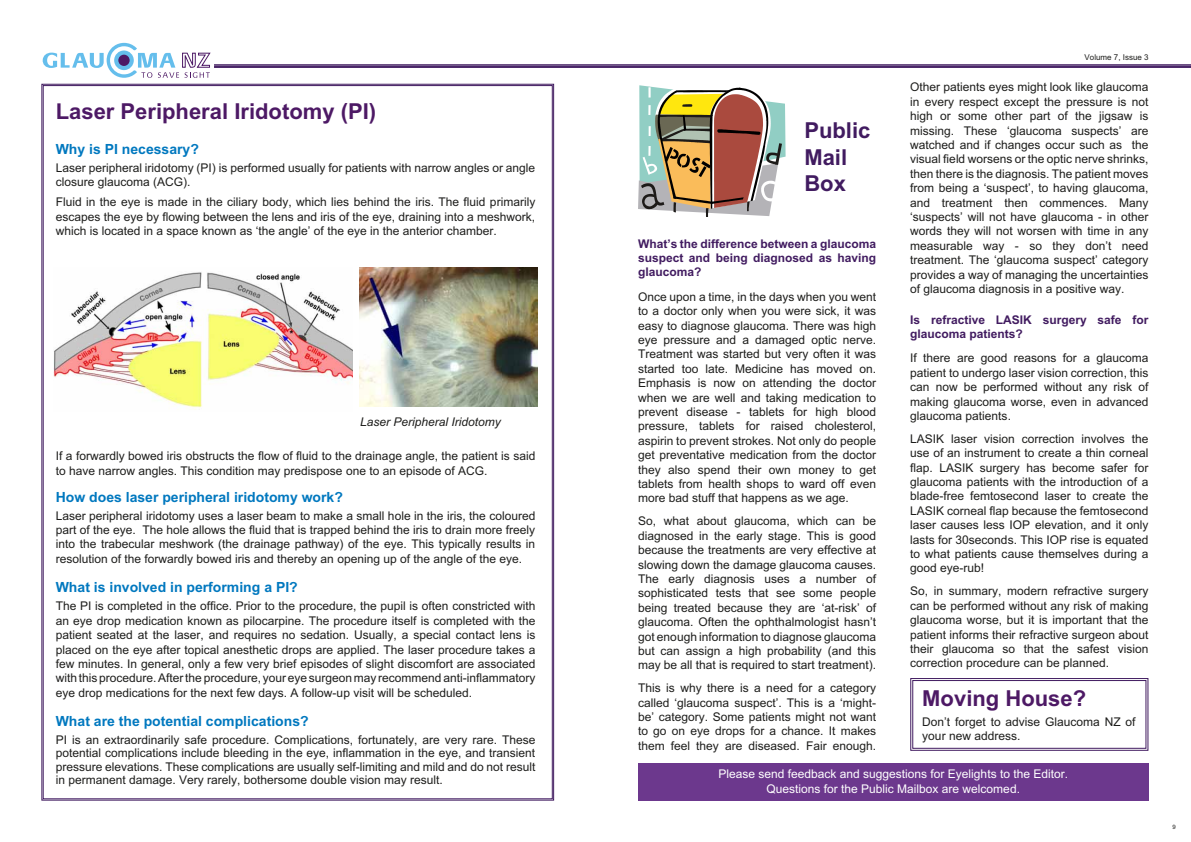
<style>
.page{position:relative;width:1191px;height:842px;background:#fff}
.page>*{position:absolute;margin:0;border:0;box-sizing:border-box;transform-origin:0 0}
.t1{font:700 22px "Arial";color:#4d1965}
.t2{font:700 22px/26.4px "Arial";color:#411b60}
.t3{font:700 14px "Arial";color:#0078bf}
.t4{font:12px/14.4px "Arial";color:#1d1d1b;text-align:justify}
.t5{font:700 12px/14.4px "Arial";color:#411b60;text-align:justify}
.t6{font:12px/14.4px "Arial";color:#fff;text-align:center}
.t7{font:italic 12px "Arial";color:#1d1d1b}
.t8{font:8px "Arial";color:#1d1d1b}
.t9{font:6px "Arial";color:#1d1d1b}
</style>
<div class="page">
<svg style="left:43px;top:43px;width:167px;height:35px"></svg>
<hr style="left:214px;top:65px;width:977px;height:1px;background:#411b60">
<hr style="left:214px;top:66px;width:977px;height:2px;background:#411b60">
<svg style="left:41px;top:84px;width:513px;height:717px"></svg>
<img style="left:54px;top:268px;width:298px;height:143px">
<img style="left:359px;top:268px;width:179px;height:139px">
<svg style="left:638px;top:85px;width:147px;height:132px"></svg>
<div style="left:638px;top:763px;width:510px;height:37px;background:#6c388d"></div>
<svg style="left:910px;top:678px;width:239px;height:73px"></svg>
<div style="left:912px;top:680px;width:234px;height:69px;border:1px solid #411b60"></div>
<h1 class="t1" style="left:56px;top:99px;width:322px">Laser Peripheral Iridotomy (PI)</h1>
<p class="t3" style="left:56px;top:141px;width:145px">Why is PI necessary?</p>
<p class="t4" style="left:56px;top:160px;width:481px">Laser peripheral iridotomy (PI) is performed usually for patients with narrow angles or angle closure glaucoma (ACG).</p>
<p class="t4" style="left:56px;top:195px;width:481px">Fluid in the eye is made in the ciliary body, which lies behind the iris. The fluid primarily escapes the eye by flowing between the lens and iris of the eye, draining into a meshwork, which is located in a space known as ‘the angle’ of the eye in the anterior chamber.</p>
<p class="t7" style="left:360px;top:415px;width:142px">Laser Peripheral Iridotomy</p>
<p class="t4" style="left:56px;top:449px;width:481px">If a forwardly bowed iris obstructs the flow of fluid to the drainage angle, the patient is said to have narrow angles. This condition may predispose one to an episode of ACG.</p>
<p class="t3" style="left:56px;top:489px;width:289px">How does laser peripheral iridotomy work?</p>
<p class="t4" style="left:56px;top:508px;width:481px">Laser peripheral iridotomy uses a laser beam to make a small hole in the iris, the coloured part of the eye. The hole allows the fluid that is trapped behind the iris to drain more freely into the trabecular meshwork (the drainage pathway) of the eye. This typically results in resolution of the forwardly bowed iris and thereby an opening up of the angle of the eye.</p>
<p class="t3" style="left:56px;top:580px;width:243px">What is involved in performing a PI?</p>
<p class="t4" style="left:56px;top:599px;width:481px">The PI is completed in the office. Prior to the procedure, the pupil is often constricted with an eye drop medication known as pilocarpine. The procedure itself is completed with the patient seated at the laser, and requires no sedation. Usually, a special contact lens is placed on the eye after topical anesthetic drops are applied. The laser procedure takes a few minutes. In general, only a few very brief episodes of slight discomfort are associated with this procedure. After the procedure, your eye surgeon may recommend anti-inflammatory eye drop medications for the next few days. A follow-up visit will be scheduled.</p>
<p class="t3" style="left:56px;top:713px;width:254px">What are the potential complications?</p>
<p class="t4" style="left:56px;top:733px;width:481px;line-height:13.2px">PI is an extraordinarily safe procedure. Complications, fortunately, are very rare. These potential complications include bleeding in the eye, inflammation in the eye, and transient pressure elevations. These complications are usually self-limiting and mild and do not result in permanent damage. Very rarely, bothersome double vision may result.</p>
<h1 class="t2" style="left:804px;top:117px;width:68px">Public<br>Mail<br>Box</h1>
<p class="t5" style="left:638px;top:236px;width:240px">What’s the difference between a glaucoma suspect and being diagnosed as having glaucoma?</p>
<p class="t4" style="left:638px;top:289px;width:240px">Once upon a time, in the days when you went to a doctor only when you were sick, it was easy to diagnose glaucoma. There was high eye pressure and a damaged optic nerve.<br>Treatment was started but very often it was started too late. Medicine has moved on.<br>Emphasis is now on attending the doctor when we are well and taking medication to prevent disease - tablets for high blood pressure, tablets for raised cholesterol, aspirin to prevent strokes. Not only do people get preventative medication from the doctor they also spend their own money to get tablets from health shops to ward off even more bad stuff that happens as we age.</p>
<p class="t4" style="left:638px;top:514px;width:240px">So, what about glaucoma, which can be diagnosed in the early stage. This is good because the treatments are very effective at slowing down the damage glaucoma causes.<br>The early diagnosis uses a number of sophisticated tests that see some people being treated because they are ‘at-risk’ of glaucoma. Often the ophthalmologist hasn’t got enough information to diagnose glaucoma but can assign a high probability (and this may be all that is required to start treatment).</p>
<p class="t4" style="left:638px;top:681px;width:240px">This is why there is a need for a category called ‘glaucoma suspect’. This is a ‘might&shy;be’ category. Some patients might not want to go on eye drops for a chance. It makes them feel they are diseased. Fair enough.</p>
<p class="t8" style="left:1084px;top:53px;width:66px">Volume 7, Issue 3</p>
<p class="t4" style="left:910px;top:80px;width:240px">Other patients eyes might look like glaucoma in every respect except the pressure is not high or some other part of the jigsaw is missing. These ‘glaucoma suspects’ are watched and if changes occur such as the visual field worsens or the optic nerve shrinks, then there is the diagnosis. The patient moves from being a ‘suspect’, to having glaucoma, and treatment then commences. Many ‘suspects’ will not have glaucoma - in other words they will not worsen with time in any measurable way - so they don’t need treatment. The ‘glaucoma suspect’ category provides a way of managing the uncertainties of glaucoma diagnosis in a positive way.</p>
<p class="t5" style="left:910px;top:312px;width:240px">Is refractive LASIK surgery safe for glaucoma patients?</p>
<p class="t4" style="left:910px;top:351px;width:240px">If there are good reasons for a glaucoma patient to undergo laser vision correction, this can now be performed without any risk of making glaucoma worse, even in advanced glaucoma patients.</p>
<p class="t4" style="left:910px;top:431px;width:240px">LASIK laser vision correction involves the use of an instrument to create a thin corneal flap. LASIK surgery has become safer for glaucoma patients with the introduction of a blade-free femtosecond laser to create the LASIK corneal flap because the femtosecond laser causes less IOP elevation, and it only lasts for 30seconds. This IOP rise is equated to what patients cause themselves during a good eye-rub!</p>
<p class="t4" style="left:910px;top:584px;width:240px">So, in summary, modern refractive surgery can be performed without any risk of making glaucoma worse, but it is important that the patient informs their refractive surgeon about their glaucoma so that the safest vision correction procedure can be planned.</p>
<h1 class="t1" style="left:922px;top:685px;width:165px">Moving House?</h1>
<p class="t4" style="left:922px;top:714px;width:215px">Don’t forget to advise Glaucoma NZ of your new address.</p>
<p class="t6" style="left:718px;top:767px;width:351px">Please send feedback and suggestions for Eyelights to the Editor.<br>Questions for the Public Mailbox are welcomed.</p>
<p class="t9" style="left:1172px;top:823px;width:5px">9</p>
</div>
